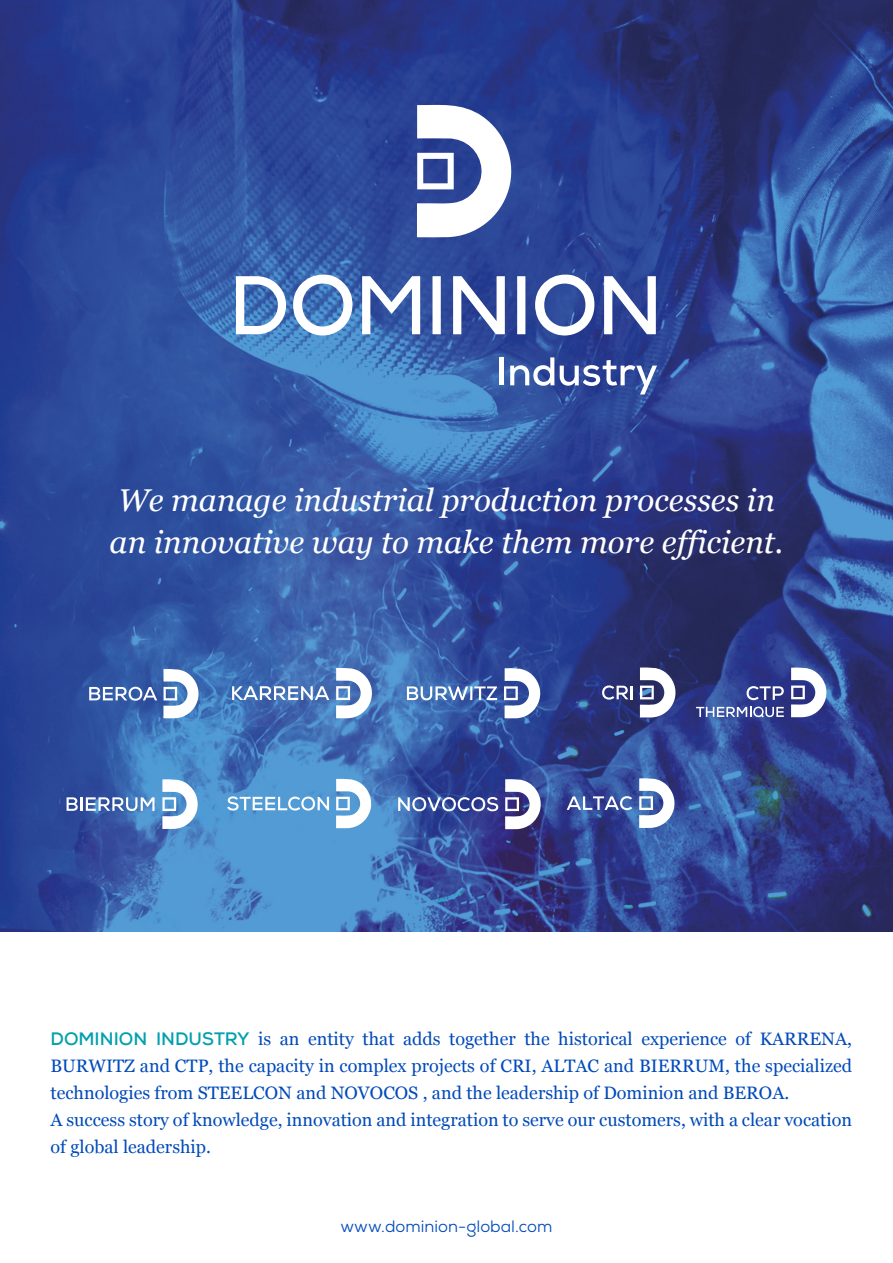
<style>
.page{position:relative;width:893px;height:1263px;background:#fff}
.page>*{position:absolute;margin:0;border:0;box-sizing:border-box;transform-origin:0 0}
.t1{font:italic 31.5px/42px "Georgia";color:#fff}
.t2{font:18px/27px "Georgia";color:#004aba}
.t3{font:16.5px "Nexa";color:#004aba}
.s1{font-family:"Nexa";font-weight:700;color:#00a0af}
</style>
<div class="page">
<img style="left:0;top:0;width:893px;height:932px">
<svg style="left:236px;top:276px;width:50px;height:58px"></svg>
<svg style="left:293px;top:275px;width:59px;height:61px"></svg>
<svg style="left:362px;top:276px;width:58px;height:58px"></svg>
<div style="left:432px;top:276px;width:9px;height:58px;background:#fff"></div>
<svg style="left:453px;top:276px;width:52px;height:58px"></svg>
<div style="left:517px;top:276px;width:8px;height:58px;background:#fff"></div>
<svg style="left:535px;top:275px;width:59px;height:61px"></svg>
<svg style="left:604px;top:276px;width:52px;height:58px"></svg>
<svg style="left:417px;top:102px;width:100px;height:135px"></svg>
<hr style="left:500px;top:357px;width:4px;height:28px;background:#fff">
<svg style="left:510px;top:357px;width:44px;height:29px"></svg>
<svg style="left:560px;top:360px;width:97px;height:34px"></svg>
<svg style="left:407px;top:686px;width:90px;height:14px"></svg>
<svg style="left:504px;top:667px;width:38px;height:51px"></svg>
<svg style="left:89px;top:687px;width:68px;height:14px"></svg>
<svg style="left:163px;top:668px;width:38px;height:50px"></svg>
<svg style="left:232px;top:686px;width:97px;height:14px"></svg>
<svg style="left:336px;top:667px;width:38px;height:51px"></svg>
<svg style="left:398px;top:797px;width:100px;height:14px"></svg>
<svg style="left:505px;top:778px;width:38px;height:51px"></svg>
<svg style="left:567px;top:796px;width:65px;height:14px"></svg>
<svg style="left:639px;top:777px;width:37px;height:51px"></svg>
<svg style="left:227px;top:796px;width:102px;height:14px"></svg>
<svg style="left:336px;top:778px;width:37px;height:50px"></svg>
<svg style="left:696px;top:707px;width:88px;height:10px"></svg>
<svg style="left:746px;top:686px;width:39px;height:14px"></svg>
<svg style="left:791px;top:666px;width:37px;height:51px"></svg>
<svg style="left:602px;top:685px;width:31px;height:15px"></svg>
<svg style="left:640px;top:666px;width:37px;height:51px"></svg>
<svg style="left:162px;top:778px;width:38px;height:51px"></svg>
<svg style="left:67px;top:797px;width:88px;height:14px"></svg>
<h1 class="t1" style="left:110px;top:478px;width:675px">We manage industrial production processes in an innovative way to make them more efficient.</h1>
<p class="t2" style="left:51px;top:1025px;width:803px"><span class="s1">DOMINION INDUSTRY</span> is an entity that adds together the historical experience of KARRENA, BURWITZ and CTP, the capacity in complex projects of CRI, ALTAC and BIERRUM, the specialized technologies from STEELCON and NOVOCOS , and the leadership of Dominion and BEROA.<br>A success story of knowledge, innovation and integration to serve our customers, with a clear vocation of global leadership.</p>
<p class="t3" style="left:341px;top:1215px;width:213px">www.dominion-global.com</p>
</div>
